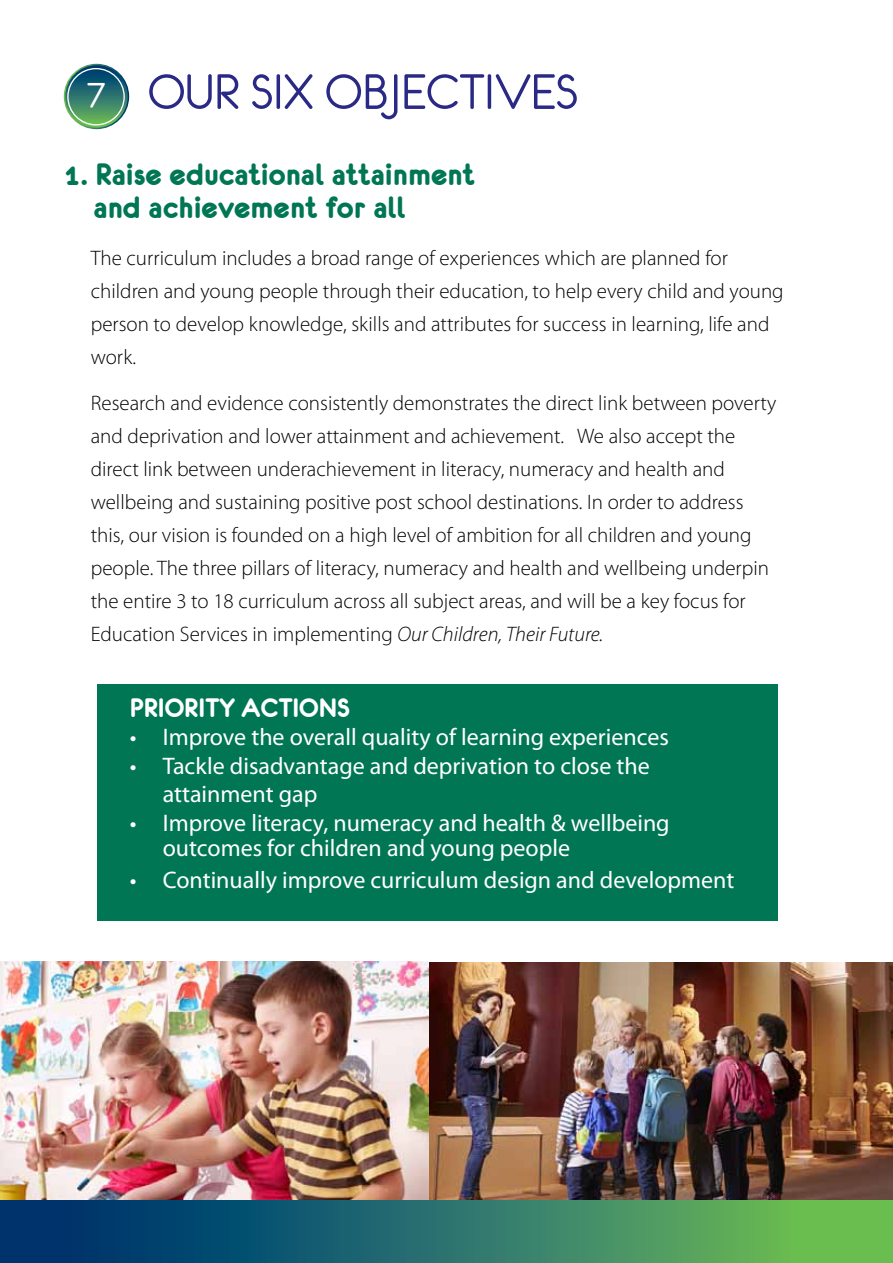
<style>
.page{position:relative;width:893px;height:1263px;background:#fff}
.page>*{position:absolute;margin:0;border:0;box-sizing:border-box;transform-origin:0 0}
.t1{font:55.5px "Eurofurenceregular";color:#2a2a86}
.t2{font:39.6px "Eurofurenceregular";color:#fff}
.t3{font:33px/33px "Eurofurencebold";letter-spacing:.005em;color:#007654}
.t4{font:28.5px "Eurofurencebold";color:#fff}
.t5{font:24px/28.5px "Myriad Pro";color:#fff}
.t6{font:300 21px/33px "Myriad Pro";color:#000}
.s1{font-style:italic}
</style>
<div class="page">
<div style="left:98px;top:685px;width:680px;height:236px;background:#007654"></div>
<svg style="left:65px;top:65px;width:63px;height:63px;background:#397e71"></svg>
<div style="left:64px;top:64px;width:65px;height:65px;border:2px solid #fff;border-radius:50%"></div>
<div style="left:67px;top:68px;width:58px;height:58px;border:1px solid #fff;border-radius:50%"></div>
<img style="left:428px;top:962px;width:465px;height:238px">
<img style="left:0;top:961px;width:428px;height:239px">
<div style="left:0;top:1200px;width:893px;height:63px;background:linear-gradient(to right,#002677,#72c657)"></div>
<p class="t2" style="left:87px;top:72px;width:20px">7</p>
<h1 class="t1" style="left:148px;top:64px;width:431px">OUR SIX OBJECTIVES</h1>
<h1 class="t3" style="left:94px;top:158px;width:383px;text-indent:-30px">1. Raise educational attainment and achievement for all</h1>
<p class="t6" style="left:91px;top:241px;width:694px">The curriculum includes a broad range of experiences which are planned for children and young people through their education, to help every child and young person to develop knowledge, skills and attributes for success in learning, life and work.</p>
<p class="t6" style="left:91px;top:386px;width:687px">Research and evidence consistently demonstrates the direct link between poverty and deprivation and lower attainment and achievement. We also accept the direct link between underachievement in literacy, numeracy and health and wellbeing and sustaining positive post school destinations. In order to address this, our vision is founded on a high level of ambition for all children and young people. The three pillars of literacy, numeracy and health and wellbeing underpin the entire 3 to 18 curriculum across all subject areas, and will be a key focus for Education Services in implementing <span class="s1">Our Children, Their Future.</span></p>
<h2 class="t4" style="left:130px;top:693px;width:222px">PRIORITY ACTIONS</h2>
<p class="t5" style="left:130px;top:722px;width:541px">• Improve the overall quality of learning experiences</p>
<p class="t5" style="left:163px;top:751px;width:489px;text-indent:-33px">• Tackle disadvantage and deprivation to close the attainment gap</p>
<p class="t5" style="left:163px;top:809px;width:508px;line-height:25.5px;text-indent:-33px">• Improve literacy, numeracy and health &amp; wellbeing outcomes for children and young people</p>
<p class="t5" style="left:130px;top:865px;width:606px">• Continually improve curriculum design and development</p>
</div>
